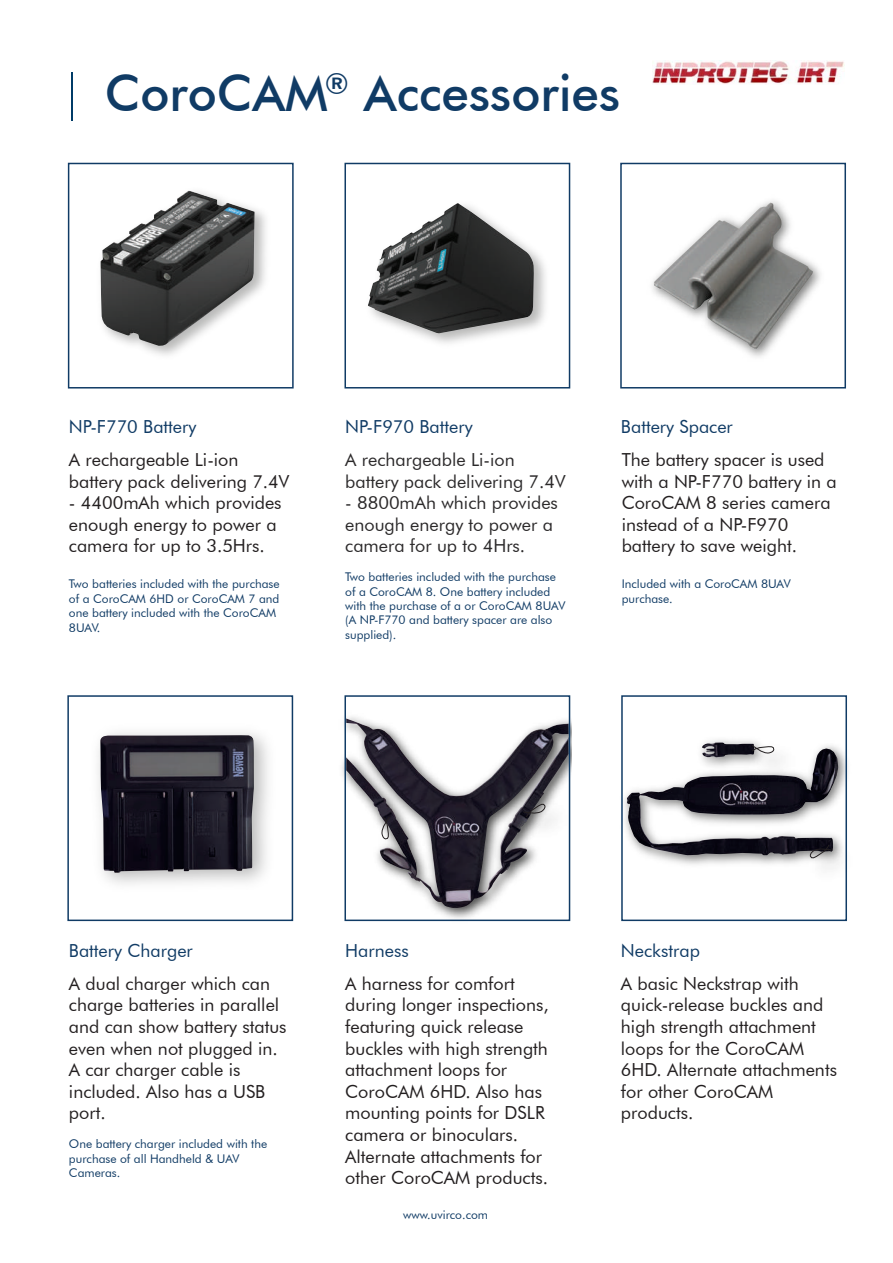
<style>
.page{position:relative;width:893px;height:1263px;background:#fff}
.page>*{position:absolute;margin:0;border:0;box-sizing:border-box;transform-origin:0 0}
.t1{font:500 50.1px "Futura BT";color:#103b65}
.t2{font:18px/21.6px "Futura BT";color:#231f20}
.t3{font:18px/21.6px "Futura BT";color:#2b292a}
.t4{font:18px "Futura BT";color:#103b65}
.t5{font:12px/14.4px "Futura BT";color:#103b65}
</style>
<div class="page">
<hr style="left:71px;top:72px;width:2px;height:49px;background:#003b67">
<img style="left:100px;top:190px;width:166px;height:165px">
<img style="left:101px;top:191px;width:153px;height:155px">
<svg style="left:100px;top:735px;width:154px;height:138px;background:#292732"></svg>
<div style="left:67px;top:695px;width:226px;height:226px;border:2px solid #103b65"></div>
<div style="left:68px;top:163px;width:226px;height:225px;border:2px solid #103b65"></div>
<svg style="left:368px;top:203px;width:166px;height:130px"></svg>
<div style="left:344px;top:163px;width:226px;height:225px;border:2px solid #103b65"></div>
<div style="left:620px;top:163px;width:226px;height:225px;border:2px solid #103b65"></div>
<img style="left:342px;top:708px;width:230px;height:214px">
<div style="left:344px;top:695px;width:226px;height:226px;border:2px solid #103b65"></div>
<img style="left:624px;top:748px;width:224px;height:117px">
<div style="left:621px;top:695px;width:226px;height:226px;border:2px solid #103b65"></div>
<img style="left:652px;top:201px;width:169px;height:156px">
<img style="left:654px;top:203px;width:159px;height:146px">
<img style="left:798px;top:833px;width:50px;height:58px">
<svg style="left:627px;top:742px;width:211px;height:117px"></svg>
<img style="left:545px;top:791px;width:27px;height:59px">
<svg style="left:346px;top:723px;width:199px;height:185px"></svg>
<img style="left:653px;top:60px;width:192px;height:24px">
<h1 class="t1" style="left:105px;top:63px;width:517px">CoroCAM<sup>®</sup> Accessories</h1>
<p class="t4" style="left:69px;top:416px;width:129px">NP-F770 Battery</p>
<p class="t4" style="left:345px;top:416px;width:129px">NP-F970 Battery</p>
<p class="t4" style="left:621px;top:416px;width:113px">Battery Spacer</p>
<p class="t2" style="left:69px;top:449px;width:222px">A rechargeable Li-ion battery pack delivering 7.4V</p>
<p class="t2" style="left:69px;top:492px;width:214px">- 4400mAh which provides enough energy to power a camera for up to 3.5Hrs.</p>
<p class="t5" style="left:69px;top:577px;width:212px">Two batteries included with the purchase of a CoroCAM 6HD or CoroCAM 7 and one battery included with the CoroCAM<br>8UAV.</p>
<p class="t3" style="left:345px;top:449px;width:222px">A rechargeable Li-ion battery pack delivering 7.4V</p>
<p class="t3" style="left:345px;top:492px;width:214px">- 8800mAh which provides enough energy to power a camera for up to 4Hrs.</p>
<p class="t5" style="left:345px;top:570px;width:222px">Two batteries included with the purchase of a CoroCAM 8. One battery included with the purchase of a or CoroCAM 8UAV (A NP-F770 and battery spacer are also supplied).</p>
<p class="t2" style="left:622px;top:449px;width:217px">The battery spacer is used with a NP-F770 battery in a<br>CoroCAM 8 series camera instead of a NP-F970 battery to save weight.</p>
<p class="t5" style="left:622px;top:577px;width:171px">Included with a CoroCAM 8UAV purchase.</p>
<p class="t4" style="left:69px;top:940px;width:125px">Battery Charger</p>
<p class="t4" style="left:345px;top:940px;width:65px">Harness</p>
<p class="t4" style="left:621px;top:940px;width:81px">Neckstrap</p>
<p class="t2" style="left:69px;top:972px;width:219px">A dual charger which can charge batteries in parallel and can show battery status even when not plugged in.<br>A car charger cable is included. Also has a USB port.</p>
<p class="t5" style="left:69px;top:1137px;width:200px">One battery charger included with the purchase of all Handheld &amp; UAV<br>Cameras.</p>
<p class="t2" style="left:345px;top:972px;width:205px">A harness for comfort during longer inspections, featuring quick release buckles with high strength attachment loops for<br>CoroCAM 6HD. Also has mounting points for DSLR camera or binoculars.<br>Alternate attachments for other CoroCAM products.</p>
<p class="t2" style="left:621px;top:972px;width:218px">A basic Neckstrap with quick-release buckles and high strength attachment loops for the CoroCAM<br>6HD. Alternate attachments for other CoroCAM products.</p>
<p class="t5" style="left:403px;top:1207px;width:86px">www.uvirco.com</p>
</div>
